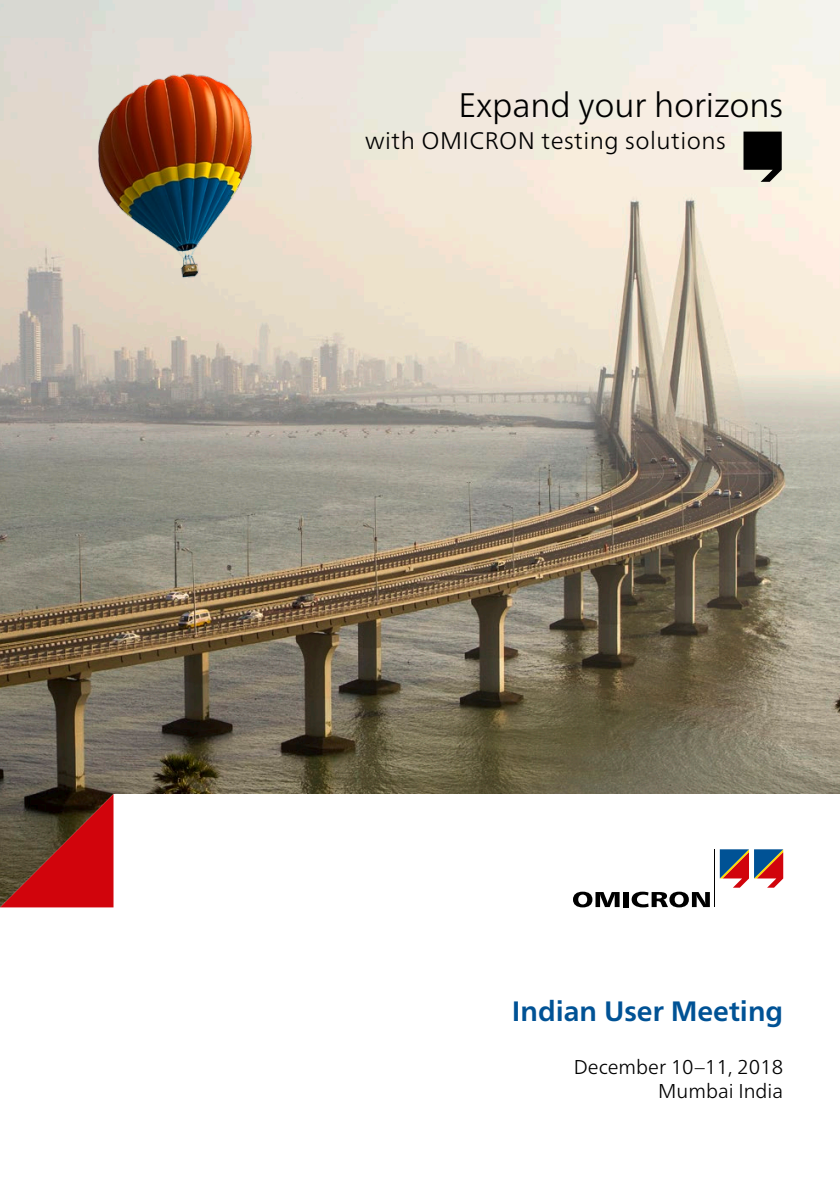
<style>
.page{position:relative;width:840px;height:1191px;background:#fff}
.page>*{position:absolute;margin:0;border:0;box-sizing:border-box;transform-origin:0 0}
.red{font:300 34px "Frutiger Neue LTW1 G";letter-spacing:-.005em;color:#000}
.t1{font:700 28px "Frutiger Neue LTW1 G";color:#005295}
.red-2{font:300 24px "Frutiger Neue LTW1 G";letter-spacing:.02em;color:#000}
.t2{font:300 20px/24px "Frutiger Neue LTW1 G";color:#000;text-align:right}
</style>
<div class="page">
<img style="left:0;top:0;width:839px;height:794px">
<svg style="left:0;top:794px;width:113px;height:113px;background:#89201b"></svg>
<svg style="left:573px;top:891px;width:46px;height:16px"></svg>
<div style="left:623px;top:892px;width:5px;height:15px;background:#000"></div>
<svg style="left:631px;top:891px;width:78px;height:16px"></svg>
<hr style="left:714px;top:849px;width:1px;height:58px;background:#000">
<svg style="left:719px;top:849px;width:63px;height:38px"></svg>
<svg style="left:743px;top:132px;width:38px;height:50px;background:#302f2c"></svg>
<img style="left:40px;top:37px;width:253px;height:295px">
<p class="red" style="left:458px;top:84px;width:326px">Expand your horizons</p>
<p class="red-2" style="left:365px;top:126px;width:362px">with OMICRON testing solutions</p>
<p class="t1" style="left:511px;top:995px;width:273px">Indian User Meeting</p>
<p class="t2" style="left:573px;top:1055px;width:211px">December 10–11, 2018<br>Mumbai India</p>
</div>
